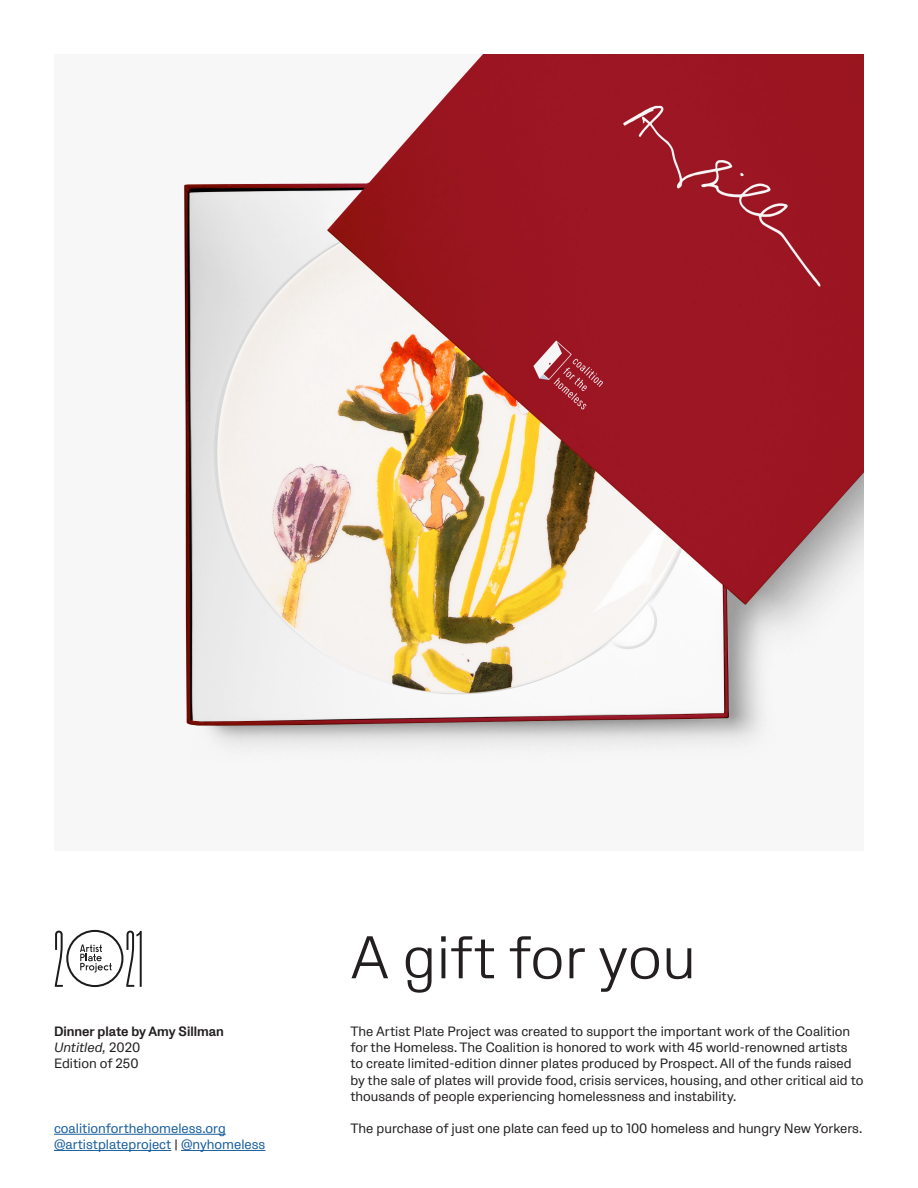
<style>
.page{position:relative;width:918px;height:1188px;background:#fff}
.page>*{position:absolute;margin:0;border:0;box-sizing:border-box;transform-origin:0 0}
.t1{font:300 60px "Protokoll";color:#231f20}
.t2{font:13.5px/16.2px "Protokoll";color:#231f20}
.t3{font:13.5px "Protokoll";color:#175d9e}
.t4{font:700 13.5px "Protokoll";color:#231f20}
.t5{font:italic 13.5px "Protokoll";color:#231f20}
.s1{font-style:normal}
.s2{color:#231f20}
</style>
<div class="page">
<hr style="left:54px;top:1134px;width:172px;height:1px;background:#175d9e">
<hr style="left:54px;top:1150px;width:117px;height:1px;background:#175d9e">
<hr style="left:181px;top:1150px;width:84px;height:1px;background:#175d9e">
<svg style="left:55px;top:930px;width:87px;height:57px"></svg>
<img style="left:183px;top:54px;width:681px;height:703px">
<p class="t4" style="left:54px;top:1022px;width:171px">Dinner plate by Amy Sillman</p>
<p class="t5" style="left:54px;top:1038px;width:88px">Untitled, <span class="s1">2020</span></p>
<p class="t2" style="left:54px;top:1055px;width:86px">Edition of 250</p>
<p class="t3" style="left:54px;top:1119px;width:173px">coalitionforthehomeless.org</p>
<p class="t3" style="left:54px;top:1136px;width:213px">@artistplateproject <span class="s2">|</span> @nyhomeless</p>
<p class="t1" style="left:350px;top:917px;width:347px">A gift for you</p>
<p class="t2" style="left:350px;top:1023px;width:515px">The Artist Plate Project was created to support the important work of the Coalition for the Homeless. The Coalition is honored to work with 45 world-renowned artists to create limited-edition dinner plates produced by Prospect. All of the funds raised by the sale of plates will provide food, crisis services, housing, and other critical aid to thousands of people experiencing homelessness and instability.</p>
<p class="t2" style="left:350px;top:1120px;width:514px">The purchase of just one plate can feed up to 100 homeless and hungry New Yorkers.</p>
</div>
